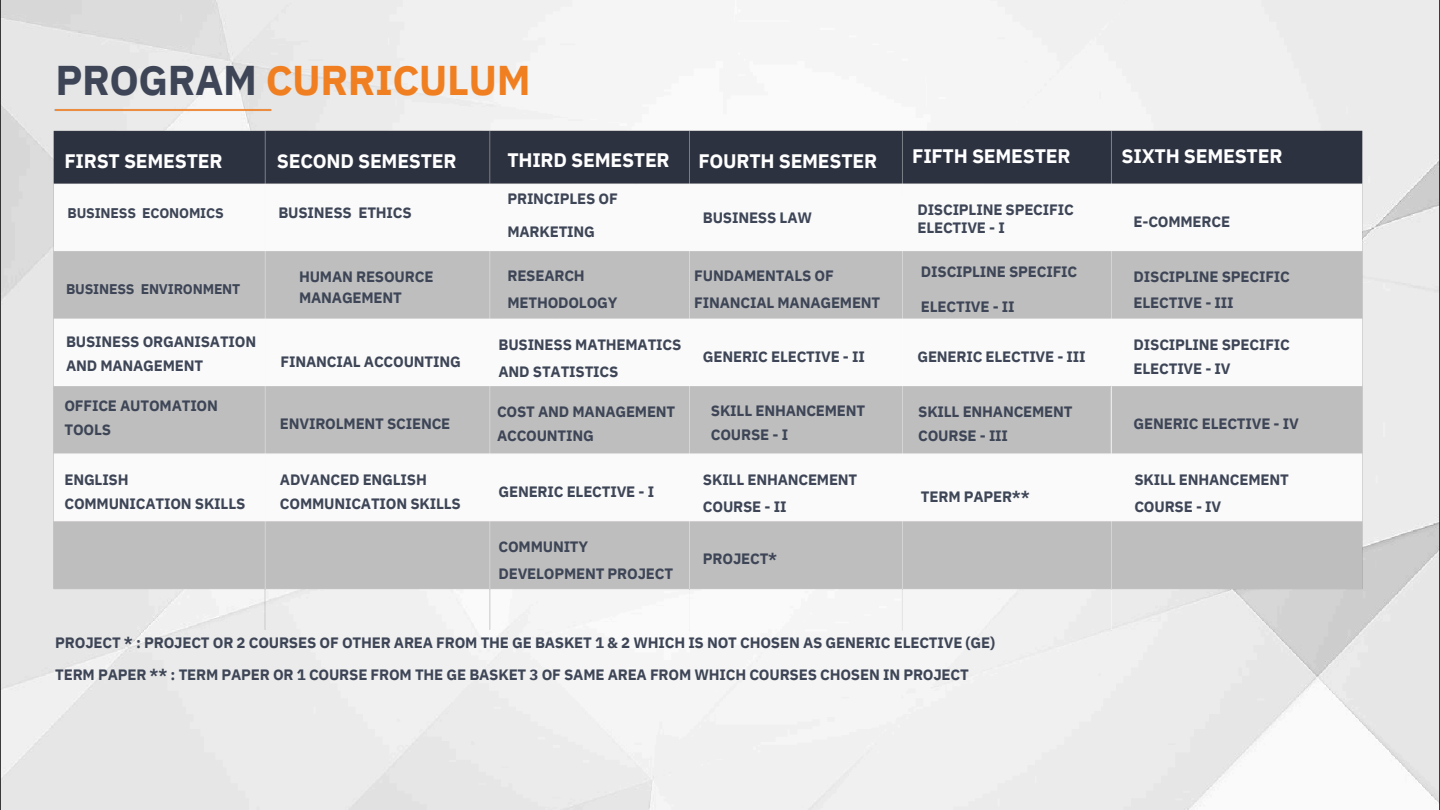
<style>
.page{position:relative;width:1440px;height:810px;background:#fff}
.page>*{position:absolute;margin:0;border:0;box-sizing:border-box;transform-origin:0 0}
.t1{font:700 41.4px "IBM Plex Sans";letter-spacing:-.015em;color:#f07f21}
.t2{font:700 19.5px "IBM Plex Sans";letter-spacing:-.015em;color:#fff}
.t3{font:700 15px/24px "IBM Plex Sans";letter-spacing:-.015em;color:#3d4556}
.t4{font:700 14px "IBM Plex Sans";letter-spacing:-.015em;color:#3d4556}
.s1{color:#3d4556}
</style>
<div class="page">
<img style="left:0;top:0;width:1440px;height:810px">
<img style="left:52px;top:106px;width:222px;height:9px">
<img style="left:51px;top:127px;width:1315px;height:506px">
<p class="t1" style="left:56px;top:53px;width:477px"><span class="s1">PROGRAM</span> CURRICULUM</p>
<p class="t2" style="left:698px;top:148px;width:180px">FOURTH SEMESTER</p>
<h2 class="t2" style="left:912px;top:144px;width:160px">FIFTH SEMESTER</h2>
<p class="t2" style="left:1122px;top:144px;width:162px">SIXTH SEMESTER</p>
<h1 class="t2" style="left:64px;top:148px;width:160px">FIRST SEMESTER</h1>
<p class="t2" style="left:277px;top:148px;width:181px">SECOND SEMESTER</p>
<p class="t2" style="left:507px;top:147px;width:164px">THIRD SEMESTER</p>
<h2 class="t3" style="left:507px;top:186px;width:112px">PRINCIPLES OF</h2>
<h2 class="t3" style="left:507px;top:219px;width:89px">MARKETING</h2>
<p class="t3" style="left:917px;top:201px;width:158px;line-height:18px">DISCIPLINE SPECIFIC<br>ELECTIVE - I</p>
<p class="t3" style="left:921px;top:259px;width:158px">DISCIPLINE SPECIFIC</p>
<p class="t3" style="left:921px;top:294px;width:95px">ELECTIVE - II</p>
<p class="t4" style="left:68px;top:203px;width:158px">BUSINESS ECONOMICS</p>
<p class="t3" style="left:278px;top:201px;width:135px">BUSINESS ETHICS</p>
<p class="t3" style="left:703px;top:205px;width:111px">BUSINESS LAW</p>
<p class="t3" style="left:1134px;top:209px;width:98px">E-COMMERCE</p>
<p class="t3" style="left:507px;top:263px;width:79px">RESEARCH</p>
<p class="t3" style="left:507px;top:290px;width:112px">METHODOLOGY</p>
<p class="t3" style="left:694px;top:263px;width:141px">FUNDAMENTALS OF</p>
<p class="t3" style="left:694px;top:290px;width:188px">FINANCIAL MANAGEMENT</p>
<p class="t3" style="left:1134px;top:264px;width:158px;line-height:25.5px">DISCIPLINE SPECIFIC<br>ELECTIVE - III</p>
<p class="t3" style="left:1134px;top:332px;width:158px">DISCIPLINE SPECIFIC</p>
<p class="t3" style="left:1134px;top:356px;width:99px">ELECTIVE - IV</p>
<p class="t3" style="left:299px;top:266px;width:136px;line-height:21px">HUMAN RESOURCE<br>MANAGEMENT</p>
<p class="t4" style="left:66px;top:279px;width:176px">BUSINESS ENVIRONMENT</p>
<h2 class="t3" style="left:66px;top:329px;width:192px">BUSINESS ORGANISATION<br>AND MANAGEMENT</h2>
<p class="t3" style="left:64px;top:393px;width:155px">OFFICE AUTOMATION</p>
<h2 class="t3" style="left:64px;top:417px;width:48px">TOOLS</h2>
<p class="t3" style="left:64px;top:467px;width:66px">ENGLISH</p>
<h2 class="t3" style="left:64px;top:491px;width:183px">COMMUNICATION SKILLS</h2>
<p class="t3" style="left:499px;top:332px;width:184px">BUSINESS MATHEMATICS</p>
<p class="t3" style="left:499px;top:359px;width:121px">AND STATISTICS</p>
<p class="t3" style="left:703px;top:344px;width:163px">GENERIC ELECTIVE - II</p>
<p class="t3" style="left:917px;top:344px;width:170px">GENERIC ELECTIVE - III</p>
<p class="t3" style="left:281px;top:350px;width:182px">FINANCIAL ACCOUNTING</p>
<p class="t3" style="left:497px;top:399px;width:180px">COST AND MANAGEMENT<br>ACCOUNTING</p>
<p class="t3" style="left:711px;top:398px;width:156px">SKILL ENHANCEMENT</p>
<p class="t3" style="left:918px;top:400px;width:156px">SKILL ENHANCEMENT</p>
<p class="t3" style="left:918px;top:424px;width:91px">COURSE - III</p>
<p class="t3" style="left:1134px;top:411px;width:167px">GENERIC ELECTIVE - IV</p>
<p class="t3" style="left:280px;top:412px;width:172px">ENVIROLMENT SCIENCE</p>
<p class="t3" style="left:711px;top:422px;width:79px">COURSE - I</p>
<p class="t3" style="left:703px;top:467px;width:156px">SKILL ENHANCEMENT</p>
<p class="t3" style="left:703px;top:494px;width:85px">COURSE - II</p>
<p class="t3" style="left:280px;top:467px;width:183px">ADVANCED ENGLISH<br>COMMUNICATION SKILLS</p>
<p class="t3" style="left:1134px;top:467px;width:156px">SKILL ENHANCEMENT</p>
<p class="t3" style="left:1134px;top:494px;width:88px">COURSE - IV</p>
<p class="t3" style="left:499px;top:479px;width:157px">GENERIC ELECTIVE - I</p>
<p class="t3" style="left:921px;top:485px;width:110px">TERM PAPER**</p>
<p class="t3" style="left:499px;top:535px;width:91px">COMMUNITY</p>
<p class="t3" style="left:499px;top:562px;width:176px">DEVELOPMENT PROJECT</p>
<p class="t3" style="left:703px;top:547px;width:76px">PROJECT*</p>
<p class="t3" style="left:55px;top:626px;width:941px;line-height:32.2px">PROJECT * : PROJECT OR 2 COURSES OF OTHER AREA FROM THE GE BASKET 1 &amp; 2 WHICH IS NOT CHOSEN AS GENERIC ELECTIVE (GE)<br>TERM PAPER ** : TERM PAPER OR 1 COURSE FROM THE GE BASKET 3 OF SAME AREA FROM WHICH COURSES CHOSEN IN PROJECT</p>
</div>
